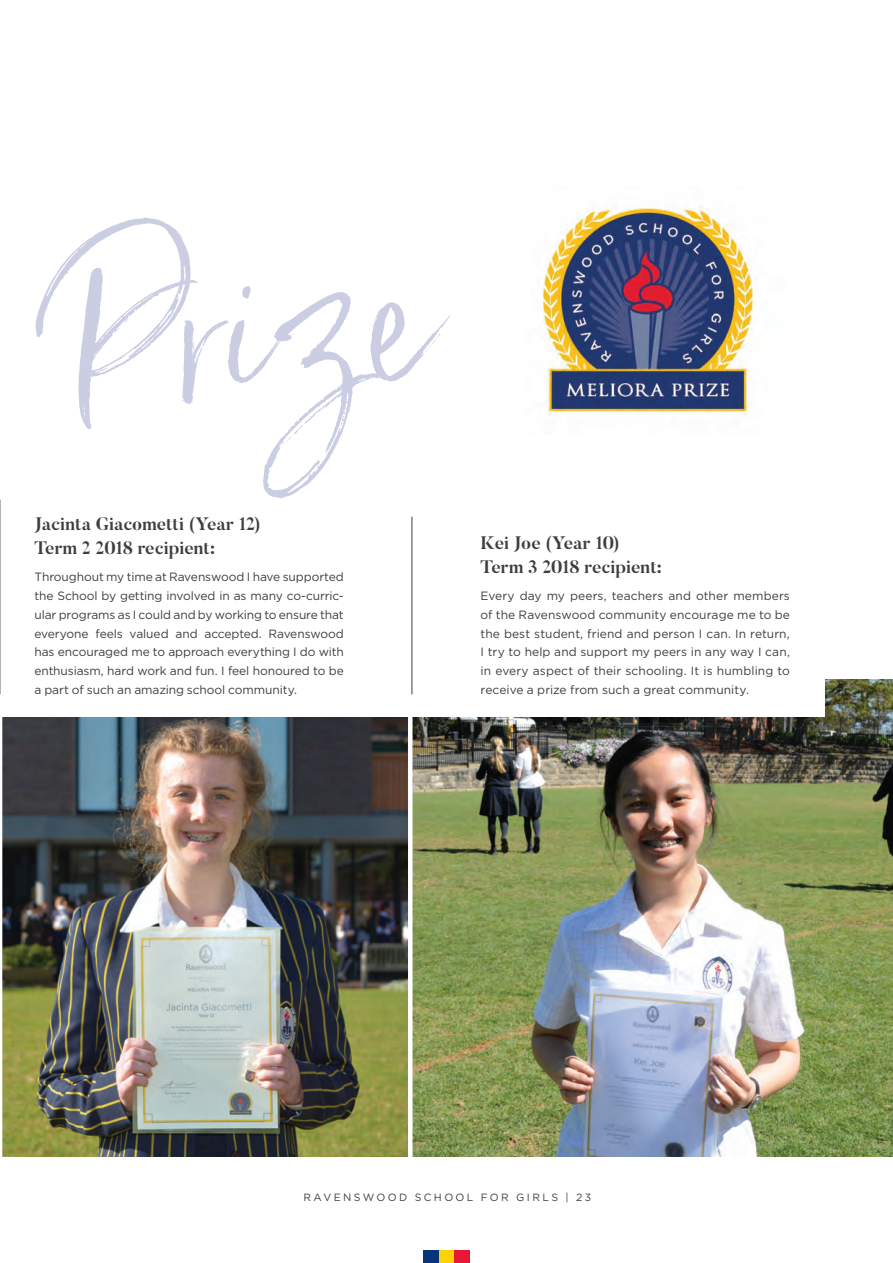
<style>
.page{position:relative;width:893px;height:1263px;background:#fff}
.page>*{position:absolute;margin:0;border:0;box-sizing:border-box;transform-origin:0 0}
.t1{font:210.75px "Saturday Script";color:#cbcee3}
.Subhead_2{font:700 18px/24px "Butler";letter-spacing:-.005em;color:#3e3e3f}
.Main_body{font:12px/18.8px "Gotham";letter-spacing:-.005em;color:#3e3e3f;text-align:justify}
.t2{font:10.5px "Gotham";letter-spacing:.23em;color:#3e3e3f}
</style>
<div class="page">
<div style="left:454px;top:1250px;width:16px;height:13px;background:#e51836"></div>
<div style="left:439px;top:1250px;width:15px;height:13px;background:#fed105"></div>
<div style="left:423px;top:1250px;width:16px;height:13px;background:#08347b"></div>
<img style="left:2px;top:680px;width:891px;height:477px">
<img style="left:537px;top:205px;width:221px;height:210px">
<div style="left:0;top:649px;width:825px;height:68px;background:#fff"></div>
<hr style="left:408px;top:648px;width:4px;height:518px;background:#fff">
<hr style="left:0;top:500px;width:1px;height:194px;background:#3e3e3f">
<hr style="left:412px;top:517px;width:1px;height:177px;background:#3e3e3f">
<h1 class="t1" style="left:48px;top:210px;width:379px;rotate:-5deg">Prize</h1>
<p class="Subhead_2" style="left:34px;top:512px;width:228px">Jacinta Giacometti (Year 12)<br>Term 2 2018 recipient:</p>
<p class="Main_body" style="left:34px;top:567px;width:311px">Throughout my time at Ravenswood I have supported the School by getting involved in as many co-curric&shy;ular programs as I could and by working to ensure that everyone feels valued and accepted. Ravenswood has encouraged me to approach everything I do with enthusiasm, hard work and fun. I feel honoured to be a part of such an amazing school community.</p>
<p class="Subhead_2" style="left:481px;top:531px;width:183px">Kei Joe (Year 10)<br>Term 3 2018 recipient:</p>
<p class="Main_body" style="left:481px;top:586px;width:311px">Every day my peers, teachers and other members of the Ravenswood community encourage me to be the best student, friend and person I can. In return, I try to help and support my peers in any way I can, in every aspect of their schooling. It is humbling to receive a prize from such a great community.</p>
<p class="t2" style="left:303px;top:1191px;width:289px">RAVENSWOOD SCHOOL FOR GIRLS | 23</p>
</div>
